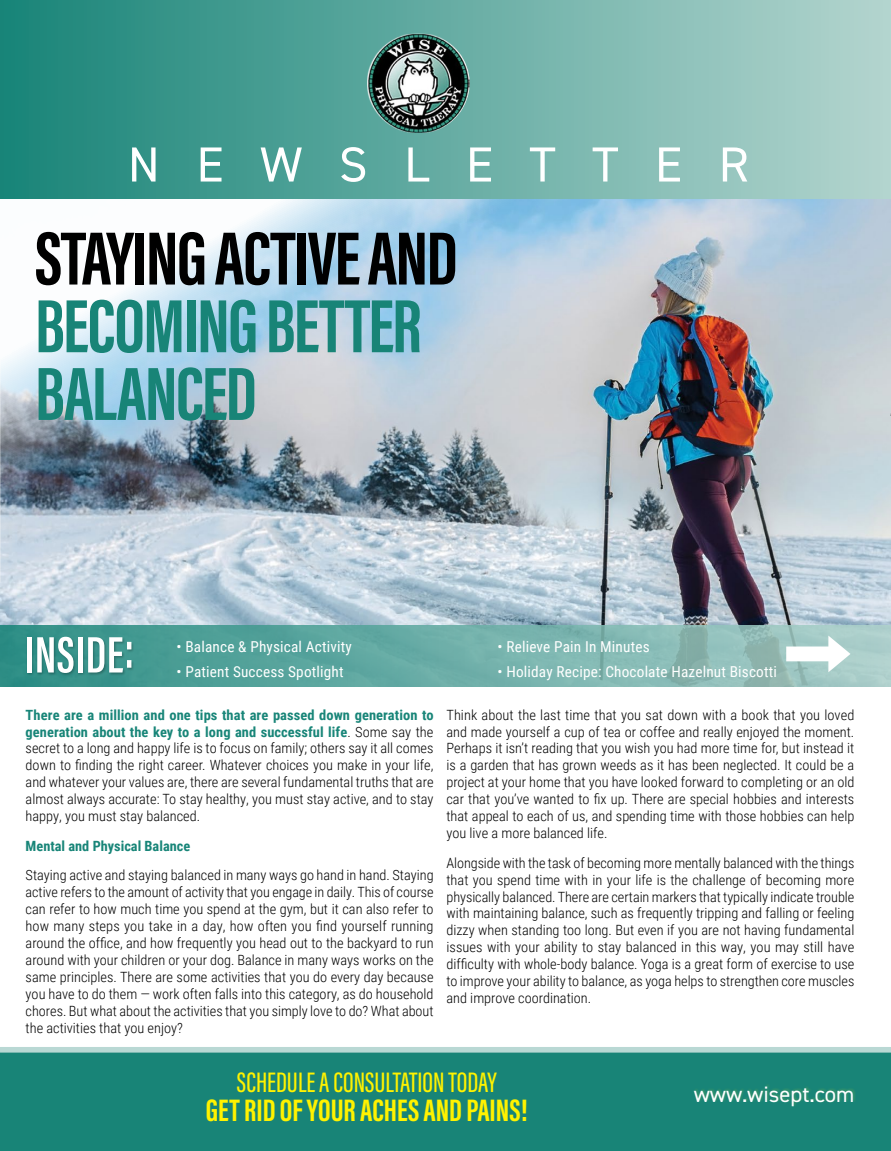
<style>
.page{position:relative;width:891px;height:1151px;background:#fff}
.page>*{position:absolute;margin:0;border:0;box-sizing:border-box;transform-origin:0 0}
.t1{font:700 77.4px/67.7px "Acumin Pro Extra Cond";letter-spacing:-.02em;color:#188477}
.t2{font:700 77.4px "Acumin Pro Extra Cond";letter-spacing:-.02em;color:#000}
.t3{font:600 52.65px "Acumin Pro Extra Cond";letter-spacing:.01em;color:#fff}
.t4{font:49.27px "DIN2014";letter-spacing:.73em;color:#fff}
.t5{font:700 31.95px "Acumin Pro Extra Cond";color:#fff200}
.t6{font:500 29.03px "Acumin Pro Extra Cond";color:#fff200}
.t7{font:22.28px "DIN2014";color:#fff}
.t8{font:15.08px "Roboto Condensed";letter-spacing:.01em;color:#fff}
.t9{font:300 14.17px/16.9px "Roboto Condensed";color:#000;text-align:justify}
.t10{font:700 14.17px "Roboto Condensed";color:#188578}
.s1{font-weight:700;color:#188578}
</style>
<div class="page">
<img style="left:1px;top:198px;width:890px;height:427px">
<svg style="left:0;top:582px;width:1px;height:568px"></svg>
<div style="left:0;top:0;width:891px;height:198px;background:linear-gradient(to right,#188478,#b4d5cf)"></div>
<div style="left:0;top:1051px;width:891px;height:99px;background:#188477"></div>
<svg style="left:0;top:0;width:1px;height:582px"></svg>
<div style="left:693px;top:1082px;width:163px;height:24px;background:#a1cc3a;opacity:.25"></div>
<div style="left:0;top:1046px;width:891px;height:6px;background:#b9d8d4"></div>
<svg style="left:0;top:625px;width:891px;height:61px;background:#6eada7"></svg>
<div style="left:26px;top:636px;width:109px;height:40px;background:#000;opacity:.25"></div>
<svg style="left:786px;top:635px;width:65px;height:37px"></svg>
<img style="left:367px;top:34px;width:103px;height:99px">
<h3 class="t4" style="left:128px;top:134px;width:623px">NEWSLETTER</h3>
<h1 class="t2" style="left:35px;top:211px;width:424px">STAYING ACTIVE AND</h1>
<h1 class="t1" style="left:35px;top:291px;width:388px">BECOMING BETTER<br>BALANCED</h1>
<h2 class="t3" style="left:24px;top:622px;width:112px">INSIDE:</h2>
<p class="t8" style="left:177px;top:635px;width:177px">• Balance &amp; Physical Activity</p>
<p class="t8" style="left:177px;top:661px;width:169px">• Patient Success Spotlight</p>
<p class="t8" style="left:498px;top:635px;width:154px">• Relieve Pain In Minutes</p>
<p class="t8" style="left:498px;top:661px;width:281px">• Holiday Recipe: Chocolate Hazelnut Biscotti</p>
<p class="t9" style="left:26px;top:705px;width:409px"><span class="s1">There are a million and one tips that are passed down generation to generation about the key to a long and successful life</span>. Some say the secret to a long and happy life is to focus on family; others say it all comes down to finding the right career. Whatever choices you make in your life, and whatever your values are, there are several fundamental truths that are almost always accurate: To stay healthy, you must stay active, and to stay happy, you must stay balanced.</p>
<p class="t10" style="left:26px;top:835px;width:166px">Mental and Physical Balance</p>
<p class="t9" style="left:26px;top:866px;width:409px">Staying active and staying balanced in many ways go hand in hand. Staying active refers to the amount of activity that you engage in daily. This of course can refer to how much time you spend at the gym, but it can also refer to how many steps you take in a day, how often you find yourself running around the office, and how frequently you head out to the backyard to run around with your children or your dog. Balance in many ways works on the same principles. There are some activities that you do every day because you have to do them — work often falls into this category, as do household chores. But what about the activities that you simply love to do? What about the activities that you enjoy?</p>
<p class="t9" style="left:446px;top:705px;width:409px">Think about the last time that you sat down with a book that you loved and made yourself a cup of tea or coffee and really enjoyed the moment.<br>Perhaps it isn’t reading that you wish you had more time for, but instead it is a garden that has grown weeds as it has been neglected. It could be a project at your home that you have looked forward to completing or an old car that you’ve wanted to fix up. There are special hobbies and interests that appeal to each of us, and spending time with those hobbies can help you live a more balanced life.</p>
<p class="t9" style="left:446px;top:853px;width:409px">Alongside with the task of becoming more mentally balanced with the things that you spend time with in your life is the challenge of becoming more physically balanced. There are certain markers that typically indicate trouble with maintaining balance, such as frequently tripping and falling or feeling dizzy when standing too long. But even if you are not having fundamental issues with your ability to stay balanced in this way, you may still have difficulty with whole-body balance. Yoga is a great form of exercise to use to improve your ability to balance, as yoga helps to strengthen core muscles and improve coordination.</p>
<h3 class="t6" style="left:237px;top:1064px;width:261px">SCHEDULE A CONSULTATION TODAY</h3>
<h3 class="t5" style="left:206px;top:1090px;width:324px">GET RID OF YOUR ACHES AND PAINS!</h3>
<h3 class="t7" style="left:694px;top:1080px;width:162px">www.wisept.com</h3>
</div>
